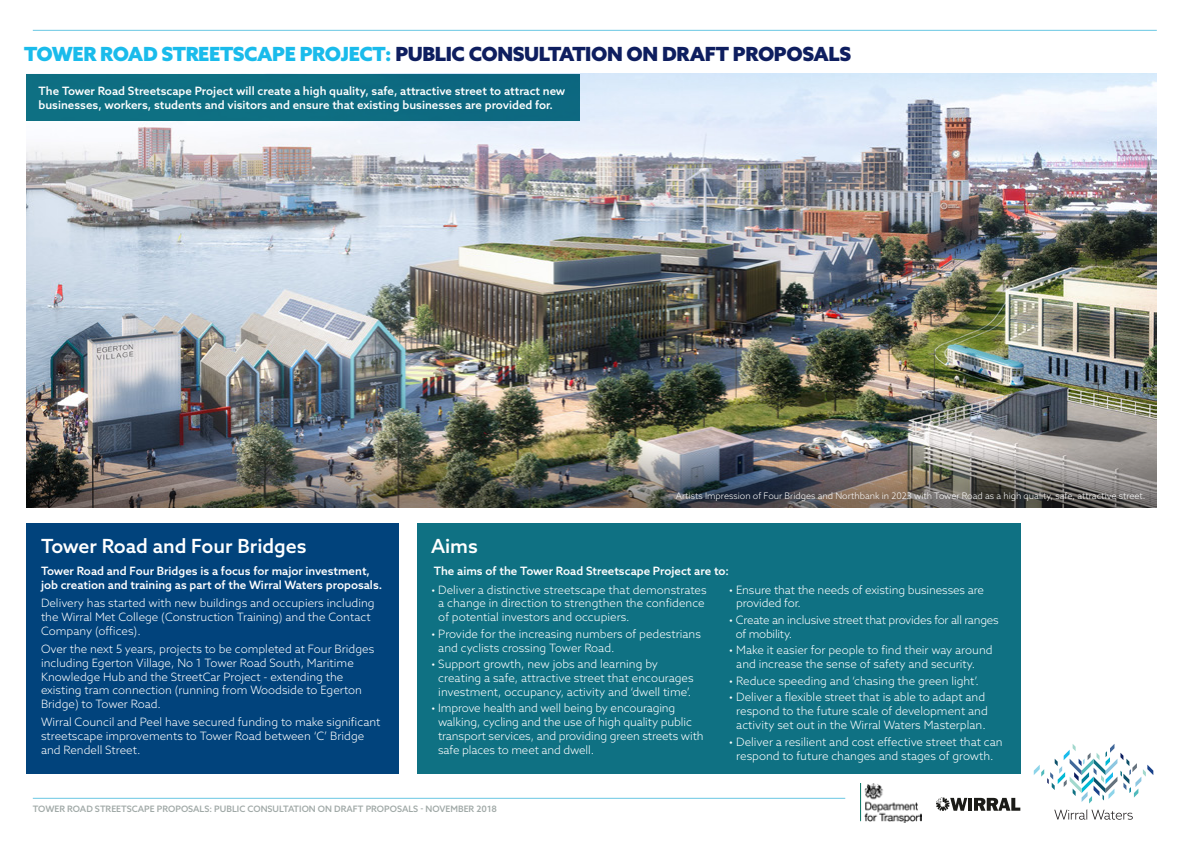
<style>
.page{position:relative;width:1191px;height:842px;background:#fff}
.page>*{position:absolute;margin:0;border:0;box-sizing:border-box;transform-origin:0 0}
.Page_Heading{font:900 19.5px "Azo Sans";letter-spacing:-.02em;color:#0e1e5f}
.Page_Heading-2{font:500 19.5px "Azo Sans";color:#fff}
.Into{font:300 11.5px/13.8px "Azo Sans";color:#fff}
.Into-2{font:500 11.5px/13.8px "Azo Sans";color:#fff}
.Into-3{font:300 11.5px/13.8px "Azo Sans";letter-spacing:-.02em;color:#fff}
.Into-4{font:300 9px "Azo Sans";color:#fff}
.t1{font:500 8.8px "Azo Sans";color:#a0a9a7}
.s1{color:#1abbeb}
</style>
<div class="page">
<hr style="left:33px;top:798px;width:812px;height:1px;background:#69c7e3">
<hr style="left:33px;top:30px;width:1123px;height:1px;background:#69c7e3">
<svg style="left:1033px;top:744px;width:120px;height:59px"></svg>
<svg style="left:1054px;top:809px;width:78px;height:11px"></svg>
<svg style="left:936px;top:797px;width:31px;height:14px"></svg>
<hr style="left:968px;top:798px;width:4px;height:13px;background:#1b1b18">
<svg style="left:974px;top:798px;width:46px;height:13px"></svg>
<img style="left:860px;top:783px;width:61px;height:39px">
<img style="left:27px;top:74px;width:1129px;height:347px">
<img style="left:27px;top:421px;width:1129px;height:86px">
<div style="left:27px;top:524px;width:372px;height:250px;background:#01437c"></div>
<div style="left:417px;top:524px;width:603px;height:250px;background:#0f7183"></div>
<div style="left:27px;top:74px;width:553px;height:46px;background:#0f7183"></div>
<p class="Page_Heading" style="left:24px;top:41px;width:828px"><span class="s1">TOWER ROAD STREETSCAPE PROJECT:</span> PUBLIC CONSULTATION ON DRAFT PROPOSALS</p>
<p class="Into-2" style="left:39px;top:84px;width:528px">The Tower Road Streetscape Project will create a high quality, safe, attractive street to attract new businesses, workers, students and visitors and ensure that existing businesses are provided for.</p>
<p class="Into-4" style="left:676px;top:490px;width:471px">Artists Impression of Four Bridges and Northbank in 2023 with Tower Road as a high quality, safe, attractive street.</p>
<p class="Page_Heading-2" style="left:41px;top:533px;width:267px">Tower Road and Four Bridges</p>
<p class="Into-2" style="left:41px;top:564px;width:343px">Tower Road and Four Bridges is a focus for major investment, job creation and training as part of the Wirral Waters proposals.</p>
<p class="Into" style="left:41px;top:596px;width:335px">Delivery has started with new buildings and occupiers including the Wirral Met College (Construction Training) and the Contact<br>Company (offices).</p>
<p class="Into" style="left:41px;top:642px;width:335px">Over the next 5 years, projects to be completed at Four Bridges including Egerton Village, No 1 Tower Road South, Maritime Knowledge Hub and the StreetCar Project - extending the existing tram connection (running from Woodside to Egerton Bridge) to Tower Road.</p>
<p class="Into" style="left:41px;top:715px;width:341px">Wirral Council and Peel have secured funding to make significant streetscape improvements to Tower Road between ‘C’ Bridge and Rendell Street.</p>
<p class="Page_Heading-2" style="left:431px;top:533px;width:48px">Aims</p>
<p class="Into-2" style="left:434px;top:564px;width:297px">The aims of the Tower Road Streetscape Project are to:</p>
<p class="Into" style="left:438px;top:582px;width:270px;text-indent:-7px">• Deliver a distinctive streetscape that demonstrates a change in direction to strengthen the confidence of potential investors and occupiers.</p>
<p class="Into" style="left:438px;top:627px;width:264px;text-indent:-7px">• Provide for the increasing numbers of pedestrians and cyclists crossing Tower Road.</p>
<p class="Into" style="left:438px;top:657px;width:257px;text-indent:-7px">• Support growth, new jobs and learning by creating a safe, attractive street that encourages investment, occupancy, activity and ‘dwell time’.</p>
<p class="Into" style="left:438px;top:701px;width:267px;text-indent:-7px">• Improve health and well being by encouraging walking, cycling and the use of high quality public transport services, and providing green streets with safe places to meet and dwell.</p>
<p class="Into" style="left:736px;top:582px;width:249px;text-indent:-7px">• Ensure that the needs of existing businesses are provided for.</p>
<p class="Into-3" style="left:736px;top:613px;width:264px;text-indent:-7px">• Create an inclusive street that provides for all ranges of mobility.</p>
<p class="Into" style="left:736px;top:643px;width:258px;text-indent:-7px">• Make it easier for people to find their way around and increase the sense of safety and security.</p>
<p class="Into" style="left:729px;top:674px;width:251px">• Reduce speeding and ‘chasing the green light’.</p>
<p class="Into" style="left:736px;top:690px;width:253px;text-indent:-7px">• Deliver a flexible street that is able to adapt and respond to the future scale of development and activity set out in the Wirral Waters Masterplan.</p>
<p class="Into" style="left:729px;top:735px;width:275px;text-align:center">• Deliver a resilient and cost effective street that can respond to future changes and stages of growth.</p>
<p class="t1" style="left:33px;top:803px;width:466px">TOWER ROAD STREETSCAPE PROPOSALS: PUBLIC CONSULTATION ON DRAFT PROPOSALS - NOVEMBER 2018</p>
</div>
